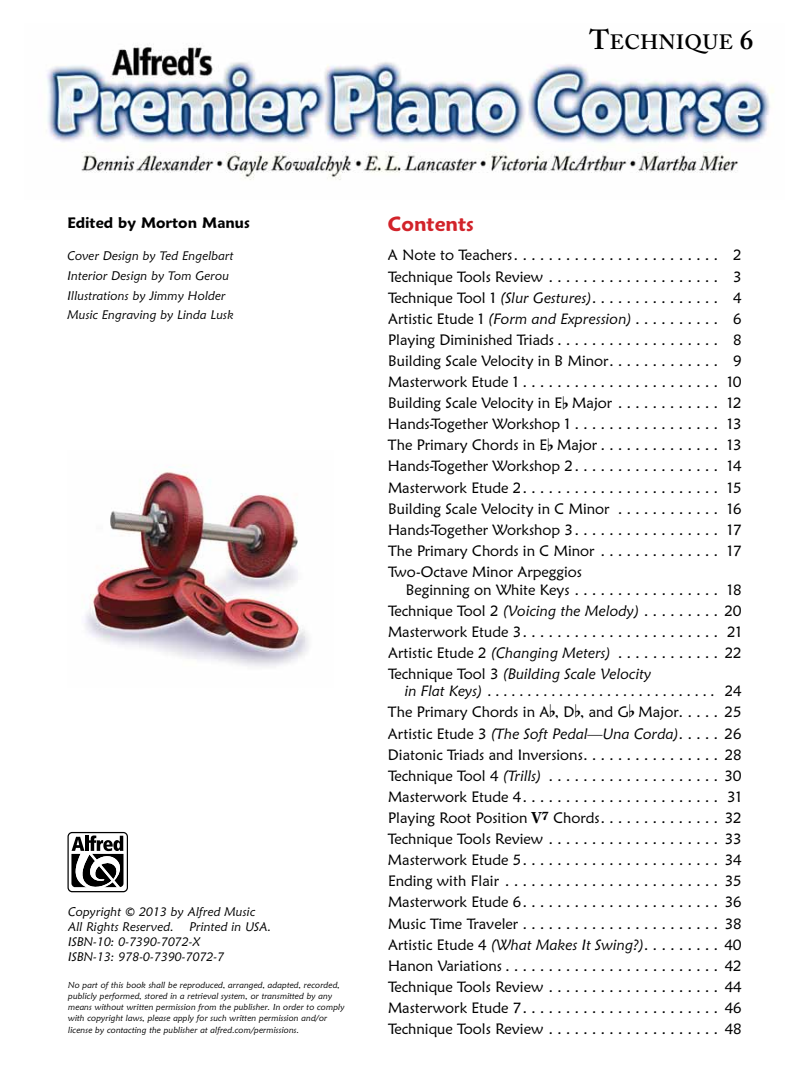
<style>
.page{position:relative;width:810px;height:1080px;background:#fff}
.page>*{position:absolute;margin:0;border:0;box-sizing:border-box;transform-origin:0 0}
.t1{font:600 20.62px "Adobe Caslon";letter-spacing:.025em;color:#000}
.t2{font:600 20px "Maiandra GD";color:#d2232a}
.t3{font:15px/21.1px "Maiandra GD";color:#000;text-align:justify}
.t4{font:15px/21.1px "Maiandra GD";color:#000;text-align:justify;scale:.95 1}
.t5{font:600 15px "Maiandra GD";color:#000}
.t6{font:italic 12.5px/19.8px "Maiandra GD";color:#000}
.t7{font:italic 8.75px/11.2px "Maiandra GD";color:#000}
.s1{font-size:27.5px}
.s2{font-style:italic}
.s3{font-family:"Century Old Style";font-weight:700}
</style>
<div class="page">
<img style="left:47px;top:44px;width:727px;height:136px">
<div style="left:68px;top:832px;width:60px;height:60px;border:1px solid #000;border-radius:4px"></div>
<svg style="left:71px;top:835px;width:53px;height:53px"></svg>
<img style="left:85px;top:465px;width:224px;height:202px">
<h1 class="t1" style="left:589px;top:30px;width:166px"><span class="s1">T</span>ECHNIQUE <span class="s1">6</span></h1>
<p class="t5" style="left:68px;top:214px;width:184px">Edited by Morton Manus</p>
<h2 class="t2" style="left:388px;top:212px;width:87px">Contents</h2>
<p class="t6" style="left:68px;top:246px;width:168px">Cover Design by Ted Engelbart<br>Interior Design by Tom Gerou<br>Illustrations by Jimmy Holder<br>Music Engraving by Linda Lusk</p>
<p class="t3" style="left:388px;top:244px;width:355px">A Note to Teachers . . . . . . . . . . . . . . . . . . . . . . . . 2<br>Technique Tools Review . . . . . . . . . . . . . . . . . . . . 3<br>Technique Tool 1 <span class="s2">(Slur Gestures)</span> . . . . . . . . . . . . . . . 4<br>Artistic Etude 1 <span class="s2">(Form and Expression)</span> . . . . . . . . . . 6<br>Playing Diminished Triads . . . . . . . . . . . . . . . . . . . 8<br>Building Scale Velocity in B Minor . . . . . . . . . . . . . 9<br>Masterwork Etude 1 . . . . . . . . . . . . . . . . . . . . . . . 10<br>Building Scale Velocity in E<sup>b</sup> Major . . . . . . . . . . . . 12<br>Hands-Together Workshop 1 . . . . . . . . . . . . . . . . . 13<br>The Primary Chords in E<sup>b</sup> Major . . . . . . . . . . . . . . 13<br>Hands-Together Workshop 2 . . . . . . . . . . . . . . . . . 14<br>Masterwork Etude 2 . . . . . . . . . . . . . . . . . . . . . . . 15<br>Building Scale Velocity in C Minor . . . . . . . . . . . . 16<br>Hands-Together Workshop 3 . . . . . . . . . . . . . . . . . 17<br>The Primary Chords in C Minor . . . . . . . . . . . . . . 17<br>Two-Octave Minor Arpeggios</p>
<p class="t3" style="left:388px;top:578px;width:355px;text-indent:18px">Beginning on White Keys . . . . . . . . . . . . . . . . . 18<br>Technique Tool 2 <span class="s2">(Voicing the Melody)</span> . . . . . . . . . 20<br>Masterwork Etude 3 . . . . . . . . . . . . . . . . . . . . . . . 21<br>Artistic Etude 2 <span class="s2">(Changing Meters)</span> . . . . . . . . . . . . 22<br>Technique Tool 3 <span class="s2">(Building Scale Velocity</span></p>
<p class="t4" style="left:388px;top:680px;width:374px;text-indent:17px"><span class="s2">in Flat Keys)</span> . . . . . . . . . . . . . . . . . . . . . . . . . . . . . 24<br>The Primary Chords in A<sup>b</sup>, D<sup>b</sup>, and G<sup>b</sup> Major . . . . . 25<br>Artistic Etude 3 <span class="s2">(The Soft Pedal—Una Corda)</span> . . . . 26<br>Diatonic Triads and Inversions . . . . . . . . . . . . . . . . 28<br>Technique Tool 4 <span class="s2">(Trills)</span> . . . . . . . . . . . . . . . . . . . . 30<br>Masterwork Etude 4 . . . . . . . . . . . . . . . . . . . . . . . 31<br>Playing Root Position <span class="s3">V</span><sup>7</sup> Chords . . . . . . . . . . . . . . 32<br>Technique Tools Review . . . . . . . . . . . . . . . . . . . . 33<br>Masterwork Etude 5 . . . . . . . . . . . . . . . . . . . . . . . 34<br>Ending with Flair . . . . . . . . . . . . . . . . . . . . . . . . . 35<br>Masterwork Etude 6 . . . . . . . . . . . . . . . . . . . . . . . 36<br>Music Time Traveler....................... 38<br>Artistic Etude 4 <span class="s2">(What Makes It Swing?)</span> . . . . . . . . . 40<br>Hanon Variations . . . . . . . . . . . . . . . . . . . . . . . . . 42<br>Technique Tools Review . . . . . . . . . . . . . . . . . . . . 44<br>Masterwork Etude 7 . . . . . . . . . . . . . . . . . . . . . . . 46<br>Technique Tools Review . . . . . . . . . . . . . . . . . . . . 48</p>
<p class="t6" style="left:68px;top:904px;width:205px;line-height:15px">Copyright © 2013 by Alfred Music<br>All Rights Reserved. Printed in USA.<br>ISBN-10: 0-7390-7072-X<br>ISBN-13: 978-0-7390-7072-7</p>
<p class="t7" style="left:68px;top:979px;width:278px">No part of this book shall be reproduced, arranged, adapted, recorded, publicly performed, stored in a retrieval system, or transmitted by any means without written permission from the publisher. In order to comply with copyright laws, please apply for such written permission and/or license by contacting the publisher at alfred.com/permissions.</p>
</div>
